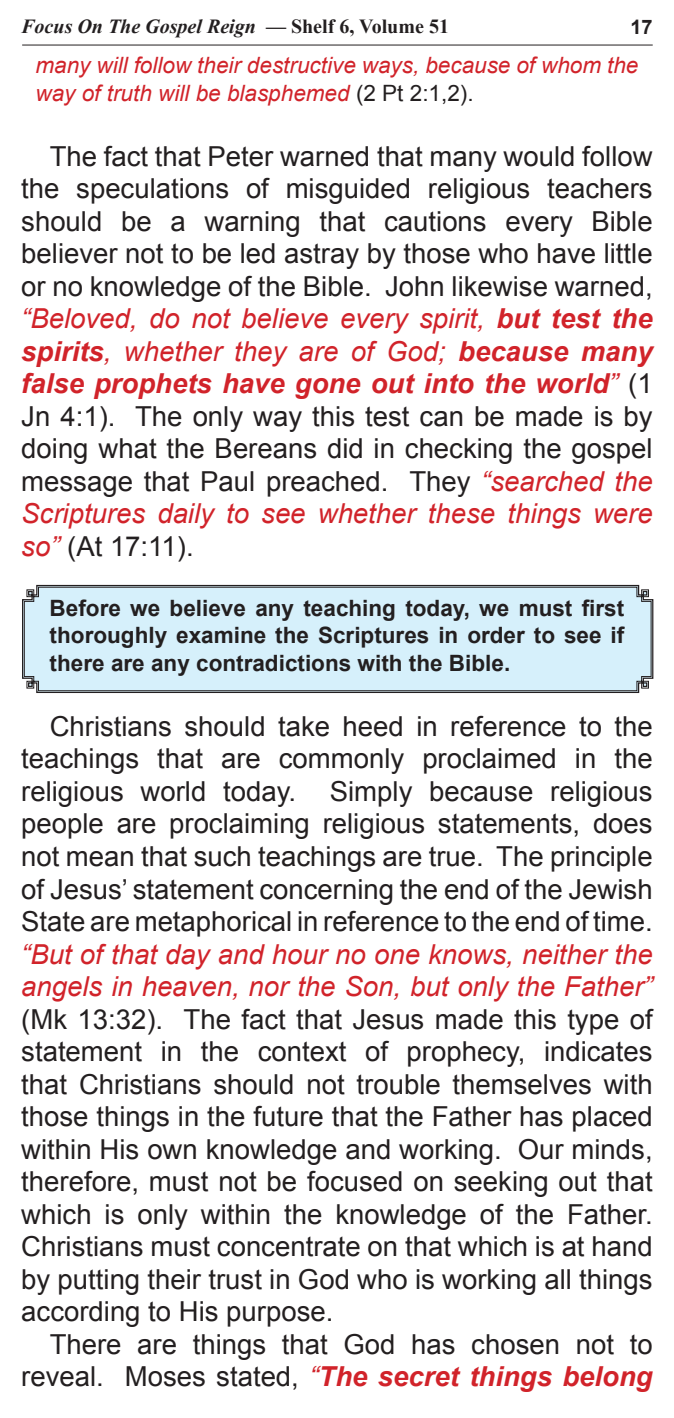
<style>
.page{position:relative;width:674px;height:1418px;background:#fff}
.page>*{position:absolute;margin:0;border:0;box-sizing:border-box;transform-origin:0 0}
.t1{font:27.5px/32.5px "Arial";color:#231f20;text-align:justify}
.t2{font:italic 27.5px/32.5px "Arial";color:#d1232a}
.t3{font:700 22.5px/27.5px "Arial";color:#231f20;text-align:justify}
.t4{font:italic 22.5px/27.5px "Arial";color:#d1232a}
.t5{font:italic 700 20px "Times New Roman";color:#231f20}
.t6{font:700 20px "Arial";color:#231f20}
.s1{font-style:normal}
.s2{font-style:normal;color:#231f20}
.s3{font-style:italic;color:#d1232a}
.s4{font-weight:700;font-style:italic;color:#d1232a}
</style>
<div class="page">
<svg style="left:22px;top:584px;width:631px;height:109px;background:#7d7f81"></svg>
<div style="left:24px;top:587px;width:627px;height:104px;background:#d6f0fb"></div>
<hr style="left:22px;top:45px;width:630px;height:1px;background:#231f20">
<p class="t5" style="left:21px;top:12px;width:429px">Focus On The Gospel Reign — <span class="s1">Shelf 6, Volume 51</span></p>
<p class="t6" style="left:630px;top:13px;width:24px">17</p>
<p class="t4" style="left:35px;top:52px;width:604px">many will follow their destructive ways, because of whom the way of truth will be blasphemed <span class="s2">(2 Pt 2:1,2).</span></p>
<p class="t1" style="left:21px;top:139px;width:632px;text-indent:28px">The fact that Peter warned that many would follow the speculations of misguided religious teachers should be a warning that cautions every Bible believer not to be led astray by those who have little or no knowledge of the Bible. John likewise warned, <span class="s3">“Beloved, do not believe every spirit,</span> <span class="s4">but test the spirits</span><span class="s3">, whether they are of God;</span> <span class="s4">because many false prophets have gone out into the world</span><span class="s3">”</span> (1<br>Jn 4:1). The only way this test can be made is by doing what the Bereans did in checking the gospel message that Paul preached. They <span class="s3">“searched the Scriptures daily to see whether these things were so”</span> (At 17:11).</p>
<p class="t3" style="left:50px;top:594px;width:576px">Before we believe any teaching today, we must first thoroughly examine the Scriptures in order to see if there are any contradictions with the Bible.</p>
<p class="t1" style="left:21px;top:709px;width:632px;text-indent:28px">Christians should take heed in reference to the teachings that are commonly proclaimed in the religious world today. Simply because religious people are proclaiming religious statements, does not mean that such teachings are true. The principle of Jesus’ statement concerning the end of the Jewish State are metaphorical in reference to the end of time.</p>
<p class="t2" style="left:21px;top:938px;width:632px">“But of that day and hour no one knows, neither the angels in heaven, nor the Son, but only the Father”</p>
<p class="t1" style="left:21px;top:1002px;width:632px">(Mk 13:32). The fact that Jesus made this type of statement in the context of prophecy, indicates that Christians should not trouble themselves with those things in the future that the Father has placed within His own knowledge and working. Our minds, therefore, must not be focused on seeking out that which is only within the knowledge of the Father.<br>Christians must concentrate on that which is at hand by putting their trust in God who is working all things according to His purpose.</p>
<p class="t1" style="left:21px;top:1327px;width:632px;text-align:right">There are things that God has chosen not to reveal. Moses stated, <span class="s3">“</span><span class="s4">The secret things belong</span></p>
</div>
